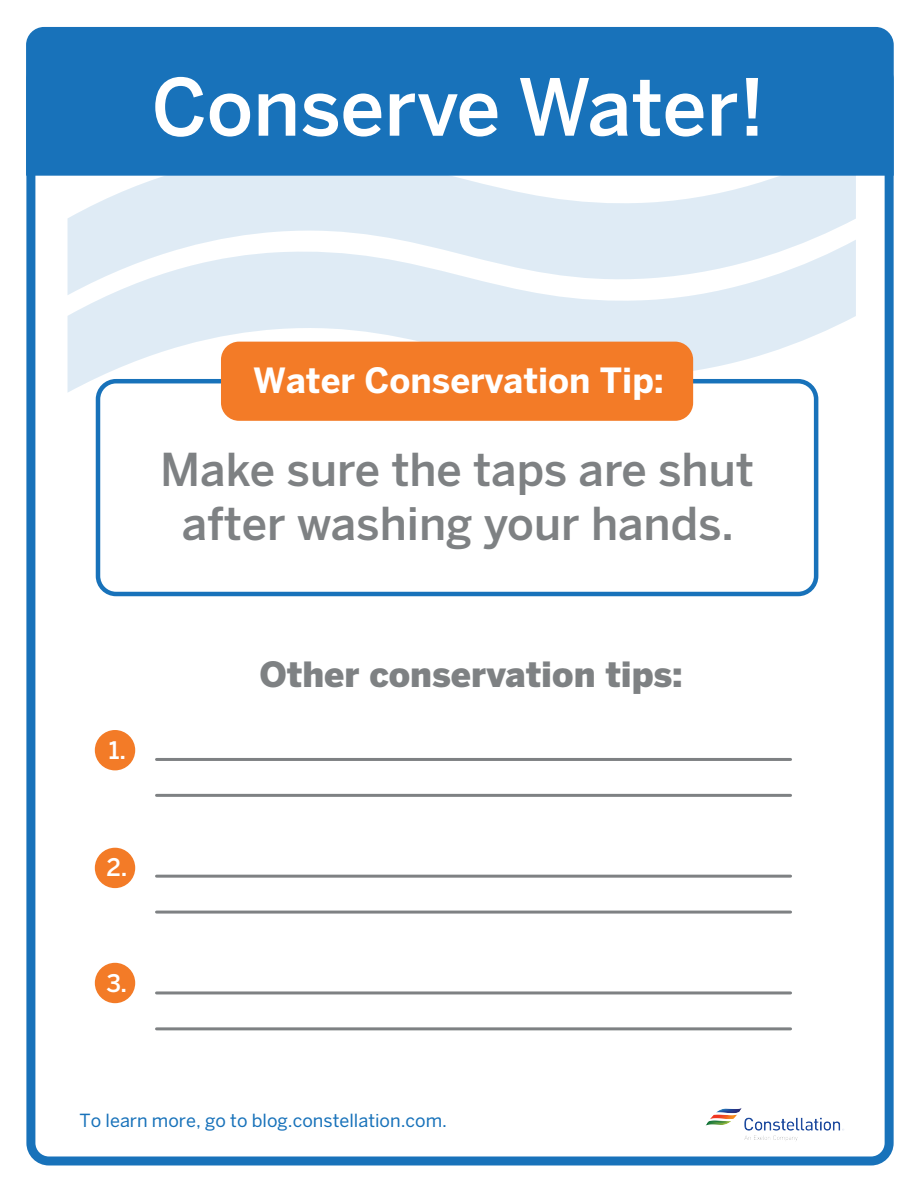
<style>
.page{position:relative;width:918px;height:1188px;background:#fff}
.page>*{position:absolute;margin:0;border:0;box-sizing:border-box;transform-origin:0 0}
.t1{font:500 78px "Benton Sans";color:#fff}
.t2{font:500 45px/54px "Benton Sans";color:#7e8183;text-align:center}
.t3{font:900 34.5px "Benton Sans";color:#7e8183}
.t4{font:700 34.5px "Benton Sans";color:#fff}
.t5{font:500 24px "Benton Sans";color:#fff}
.t6{font:18px "Benton Sans";color:#1872ba}
</style>
<div class="page">
<div style="left:95px;top:730px;width:40px;height:40px;background:#f37b27;border-radius:50%"></div>
<div style="left:95px;top:963px;width:40px;height:40px;background:#f37b27;border-radius:50%"></div>
<hr style="left:157px;top:758px;width:634px;height:3px;background:#7e8183">
<hr style="left:157px;top:794px;width:634px;height:3px;background:#7e8183">
<hr style="left:157px;top:875px;width:634px;height:3px;background:#7e8183">
<hr style="left:157px;top:911px;width:634px;height:3px;background:#7e8183">
<hr style="left:157px;top:991px;width:634px;height:3px;background:#7e8183">
<hr style="left:157px;top:1027px;width:634px;height:3px;background:#7e8183">
<div style="left:95px;top:848px;width:40px;height:40px;background:#f37b27;border-radius:50%"></div>
<svg style="left:68px;top:176px;width:788px;height:64px;fill:#dfebf5"></svg>
<svg style="left:68px;top:240px;width:788px;height:153px;fill:#dfebf5"></svg>
<div style="left:98px;top:381px;width:718px;height:213px;background:#fff;border-radius:18px"></div>
<div style="left:96px;top:379px;width:722px;height:217px;border:4px solid #1872ba;border-radius:18px"></div>
<div style="left:221px;top:342px;width:472px;height:79px;background:#f37b27;border-radius:18px"></div>
<img style="left:705px;top:1108px;width:139px;height:33px">
<div style="left:26px;top:27px;width:868px;height:149px;background:#1872ba"></div>
<div style="left:26px;top:57px;width:868px;height:1108px;border:9px solid #1872ba;border-radius:18px"></div>
<h1 class="t1" style="left:152px;top:61px;width:615px">Conserve Water!</h1>
<p class="t4" style="left:253px;top:360px;width:413px">Water Conservation Tip:</p>
<p class="t2" style="left:160px;top:442px;width:595px">Make sure the taps are shut after washing your hands.</p>
<p class="t5" style="left:109px;top:736px;width:19px">1.</p>
<p class="t5" style="left:106px;top:854px;width:23px">2.</p>
<p class="t5" style="left:107px;top:969px;width:22px">3.</p>
<p class="t3" style="left:259px;top:654px;width:425px">Other conservation tips:</p>
<p class="t6" style="left:80px;top:1110px;width:369px">To learn more, go to blog.constellation.com.</p>
</div>
